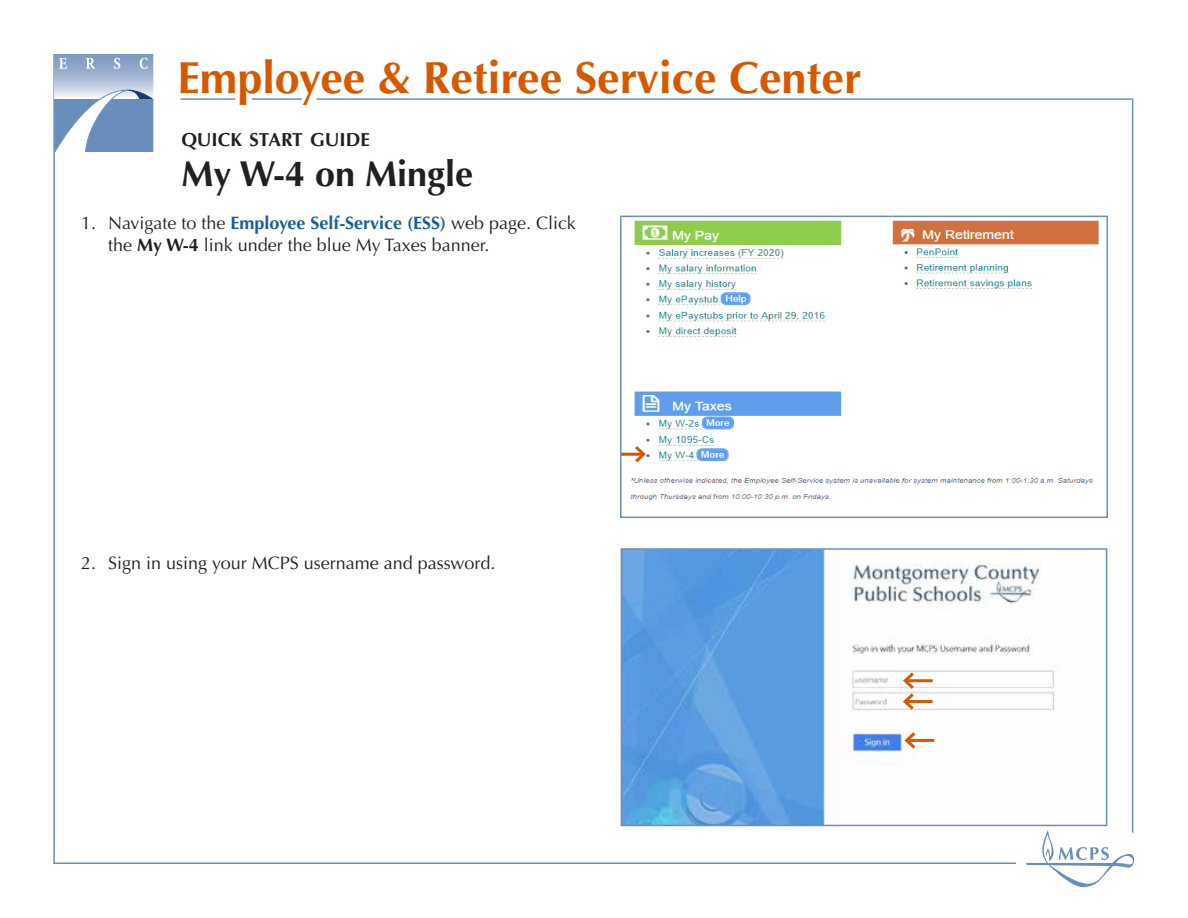
<style>
.page{position:relative;width:1188px;height:918px;background:#fff}
.page>*{position:absolute;margin:0;border:0;box-sizing:border-box;transform-origin:0 0}
.t1{font:700 45px "Optima LT Std";color:#d65900}
.t2{font:700 36px "Optima LT Std";color:#231f20}
.t3{font:700 18.9px "Optima LT Std";color:#231f20}
.t4{font:18px/21.6px "Optima LT Std";color:#231f20}
.s1{font-weight:700;color:#175d9e}
.s2{font-weight:700}
</style>
<div class="page">
<hr style="left:53px;top:54px;width:2px;height:810px;background:#6a8ebc">
<hr style="left:180px;top:98px;width:55px;height:2px;background:#6a8ebc">
<hr style="left:252px;top:98px;width:50px;height:2px;background:#6a8ebc">
<hr style="left:317px;top:98px;width:816px;height:2px;background:#6a8ebc">
<hr style="left:1132px;top:100px;width:1px;height:733px;background:#6a8ebc">
<hr style="left:53px;top:862px;width:963px;height:2px;background:#6a8ebc">
<svg style="left:1026px;top:830px;width:108px;height:57px"></svg>
<svg style="left:54px;top:54px;width:100px;height:97px;background:#98afcf"></svg>
<img style="left:624px;top:551px;width:431px;height:272px">
<div style="left:621px;top:548px;width:486px;height:278px;border:2px solid #6a8ebc"></div>
<hr style="left:905px;top:679px;width:28px;height:3px;background:#d65900">
<img style="left:623px;top:220px;width:476px;height:281px">
<div style="left:620px;top:216px;width:488px;height:302px;border:2px solid #6a8ebc"></div>
<hr style="left:621px;top:453px;width:23px;height:3px;background:#d65900">
<svg style="left:632px;top:443px;width:16px;height:23px"></svg>
<hr style="left:907px;top:739px;width:27px;height:3px;background:#d65900">
<svg style="left:902px;top:729px;width:17px;height:23px"></svg>
<hr style="left:905px;top:700px;width:28px;height:3px;background:#d65900">
<svg style="left:901px;top:669px;width:16px;height:44px"></svg>
<h1 class="t1" style="left:177px;top:52px;width:686px">Employee &amp; Retiree Service Center</h1>
<p class="t3" style="left:181px;top:128px;width:190px">QUICK START GUIDE</p>
<h2 class="t2" style="left:181px;top:153px;width:293px">My W-4 on Mingle</h2>
<p class="t4" style="left:108px;top:213px;width:469px;text-indent:-27px">1. Navigate to the <span class="s1">Employee Self-Service (ESS)</span> web page. Click the <span class="s2">My W-4</span> link under the blue My Taxes banner.</p>
<p class="t4" style="left:81px;top:553px;width:416px">2. Sign in using your MCPS username and password.</p>
</div>
